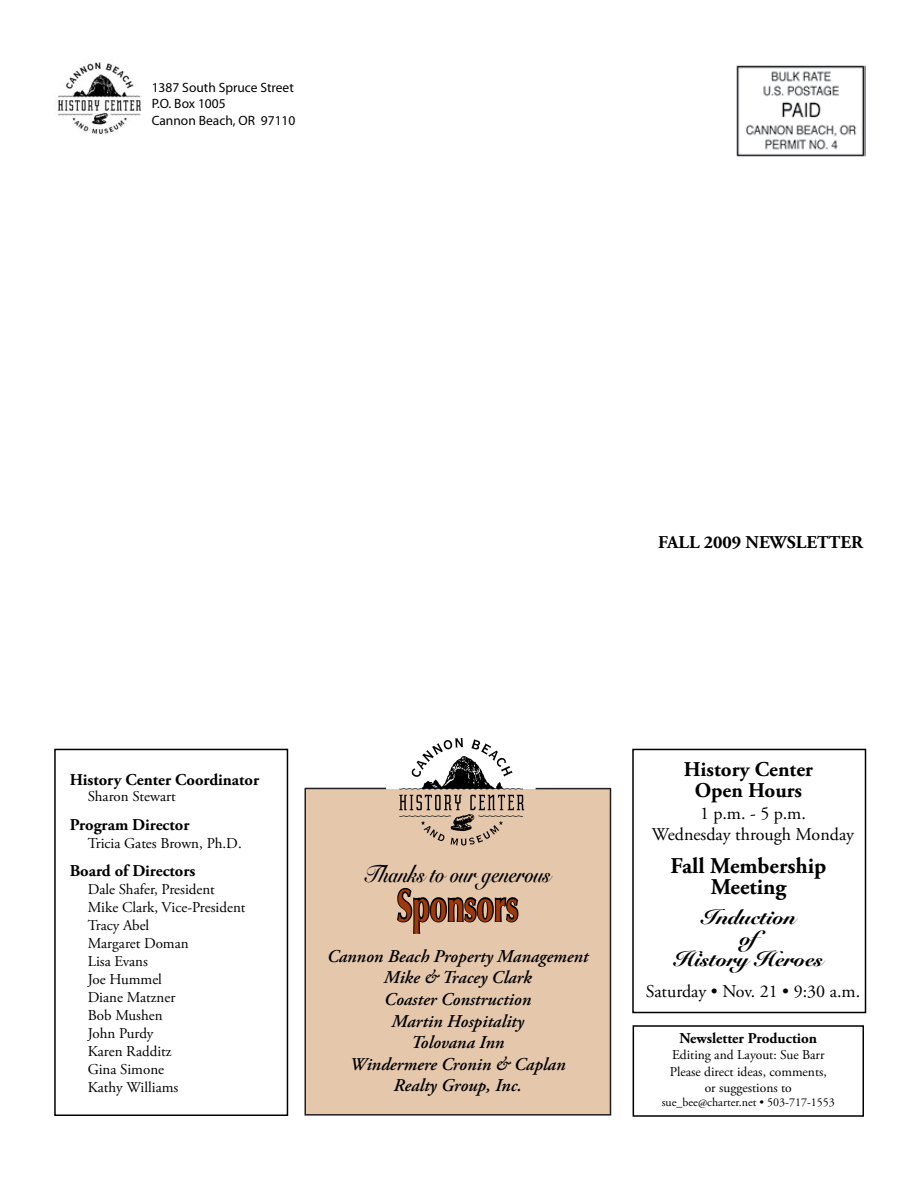
<style>
.page{position:relative;width:918px;height:1188px;background:#fff}
.page>*{position:absolute;margin:0;border:0;box-sizing:border-box;transform-origin:0 0}
.t1{font:700 45px "Optima";letter-spacing:.02em;color:#9f3a0d;scale:.67 1}
.t2{font:700 24.3px "Snell Roundhand";color:#000;scale:.8 1}
.t3{font:700 22.5px/21px "Adobe Garamond Pro";color:#000;text-align:center}
.t4{font:900 21px "Snell Roundhand";color:#000}
.t5{font:700 21px/21px "Adobe Garamond Pro";color:#000;text-align:center}
.t6{font:italic 600 18px/21.6px "Adobe Garamond Pro";color:#000;text-align:center}
.t7{font:18px/21.6px "Adobe Garamond Pro";color:#000;text-align:center}
.t8{font:700 18px "Adobe Garamond Pro";color:#000}
.t9{font:700 16.5px "Adobe Garamond Pro";color:#000}
.t10{font:15px/18px "Adobe Garamond Pro";color:#000}
.t11{font:700 15px "Adobe Garamond Pro";color:#000}
.t12{font:13.5px/16.2px "Adobe Garamond Pro";color:#000;text-align:center}
.t13{font:13.5px/16.2px "Myriad Pro";color:#000}
.t14{font:12px "Adobe Garamond Pro";color:#000}
</style>
<div class="page">
<div style="left:632px;top:749px;width:234px;height:264px;border:2px solid #000"></div>
<div style="left:54px;top:749px;width:234px;height:367px;border:2px solid #000"></div>
<img style="left:57px;top:62px;width:85px;height:72px">
<img style="left:736px;top:65px;width:130px;height:92px">
<div style="left:305px;top:789px;width:306px;height:326px;background:#e5c7ab"></div>
<hr style="left:305px;top:788px;width:81px;height:1px;background:#231f20">
<hr style="left:536px;top:788px;width:75px;height:1px;background:#231f20">
<hr style="left:610px;top:788px;width:1px;height:327px;background:#231f20">
<hr style="left:306px;top:1114px;width:305px;height:2px;background:#231f20">
<hr style="left:304px;top:788px;width:2px;height:328px;background:#231f20">
<svg style="left:399px;top:738px;width:125px;height:108px"></svg>
<svg style="left:397px;top:887px;width:122px;height:47px"></svg>
<p class="t13" style="left:152px;top:79px;width:145px">1387 South Spruce Street<br>P.O. Box 1005<br>Cannon Beach, OR 97110</p>
<p class="t8" style="left:658px;top:532px;width:207px">FALL 2009 NEWSLETTER</p>
<p class="t9" style="left:70px;top:770px;width:191px">History Center Coordinator</p>
<p class="t10" style="left:88px;top:788px;width:90px">Sharon Stewart</p>
<p class="t9" style="left:70px;top:815px;width:121px">Program Director</p>
<p class="t10" style="left:88px;top:835px;width:156px">Tricia Gates Brown, Ph.D.</p>
<p class="t9" style="left:70px;top:862px;width:127px">Board of Directors</p>
<p class="t10" style="left:88px;top:881px;width:159px">Dale Shafer, President<br>Mike Clark, Vice-President<br>Tracy Abel<br>Margaret Doman<br>Lisa Evans<br>Joe Hummel<br>Diane Matzner<br>Bob Mushen<br>John Purdy<br>Karen Radditz<br>Gina Simone<br>Kathy Williams</p>
<h2 class="t2" style="left:364px;top:859px;width:235px">Thanks to our generous</h2>
<h1 class="t1" style="left:397px;top:879px;width:182px">Sponsors</h1>
<p class="t6" style="left:327px;top:946px;width:263px">Cannon Beach Property Management<br>Mike &amp; Tracey Clark<br>Coaster Construction<br>Martin Hospitality<br>Tolovana Inn<br>Windermere Cronin &amp; Caplan<br>Realty Group, Inc.</p>
<h3 class="t5" style="left:684px;top:759px;width:131px">History Center<br>Open Hours</h3>
<p class="t7" style="left:652px;top:803px;width:204px">1 p.m. - 5 p.m.<br>Wednesday through Monday</p>
<h3 class="t3" style="left:671px;top:856px;width:157px">Fall Membership<br>Meeting</h3>
<h3 class="t4" style="left:702px;top:904px;width:95px">Induction</h3>
<h3 class="t4" style="left:740px;top:925px;width:40px">of</h3>
<h3 class="t4" style="left:674px;top:946px;width:151px">History Heroes</h3>
<p class="t7" style="left:646px;top:981px;width:216px">Saturday • Nov. 21 • 9:30 a.m.</p>
<p class="t11" style="left:679px;top:1030px;width:139px">Newsletter Production</p>
<p class="t12" style="left:670px;top:1048px;width:159px">Editing and Layout: Sue Barr<br>Please direct ideas, comments, or suggestions to</p>
<p class="t14" style="left:662px;top:1095px;width:175px">sue_bee@charter.net • 503-717-1553</p>
</div>
